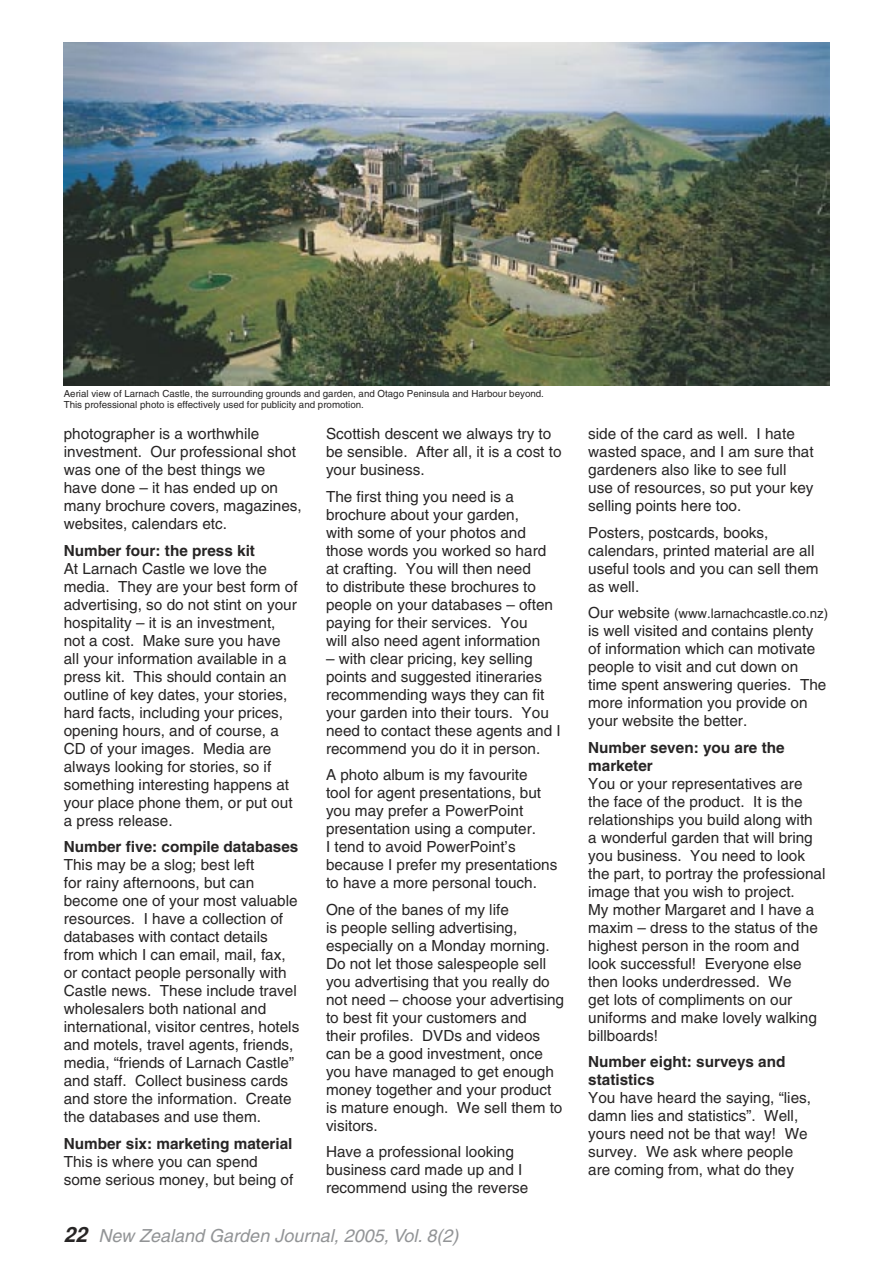
<style>
.page{position:relative;width:893px;height:1263px;background:#fff}
.page>*{position:absolute;margin:0;border:0;box-sizing:border-box;transform-origin:0 0}
.Body_text{font:italic 18px "Helvetica";color:#929496}
.Body_text-2{font:15.3px/18px "Helvetica";color:#272525}
.Body_text_Heading{font:700 15.3px/18px "Helvetica";color:#272525}
.Body_text-3{font:13.2px "Helvetica";color:#272525}
.t1{font:9.75px/11.2px "Helvetica";color:#272525}
.s1{font-weight:700;font-size:21px;color:#272525}
.s2{font-size:15.3px}
</style>
<div class="page">
<img style="left:64px;top:43px;width:766px;height:342px">
<p class="t1" style="left:64px;top:388px;width:482px">Aerial view of Larnach Castle, the surrounding grounds and garden, and Otago Peninsula and Harbour beyond.<br>This professional photo is effectively used for publicity and promotion.</p>
<p class="Body_text-2" style="left:64px;top:425px;width:240px">photographer is a worthwhile investment. Our professional shot was one of the best things we have done – it has ended up on many brochure covers, magazines, websites, calendars etc.</p>
<p class="Body_text_Heading" style="left:64px;top:541px;width:193px">Number four: the press kit</p>
<p class="Body_text-2" style="left:64px;top:559px;width:235px">At Larnach Castle we love the media. They are your best form of advertising, so do not stint on your hospitality – it is an investment, not a cost. Make sure you have all your information available in a press kit. This should contain an outline of key dates, your stories, hard facts, including your prices, opening hours, and of course, a<br>CD of your images. Media are always looking for stories, so if something interesting happens at your place phone them, or put out a press release.</p>
<p class="Body_text_Heading" style="left:64px;top:838px;width:236px">Number five: compile databases</p>
<p class="Body_text-2" style="left:64px;top:856px;width:237px">This may be a slog; best left<br>for rainy afternoons, but can become one of your most valuable resources. I have a collection of databases with contact details from which I can email, mail, fax, or contact people personally with<br>Castle news. These include travel wholesalers both national and international, visitor centres, hotels and motels, travel agents, friends, media, “friends of Larnach Castle” and staff. Collect business cards and store the information. Create the databases and use them.</p>
<p class="Body_text_Heading" style="left:64px;top:1134px;width:230px">Number six: marketing material</p>
<p class="Body_text-2" style="left:64px;top:1152px;width:231px">This is where you can spend some serious money, but being of</p>
<p class="Body_text-2" style="left:326px;top:425px;width:237px">Scottish descent we always try to be sensible. After all, it is a cost to your business.</p>
<p class="Body_text-2" style="left:326px;top:487px;width:229px">The first thing you need is a brochure about your garden,<br>with some of your photos and those words you worked so hard at crafting. You will then need<br>to distribute these brochures to people on your databases – often paying for their services. You<br>will also need agent information</p>
<p class="Body_text-2" style="left:326px;top:649px;width:236px">– with clear pricing, key selling points and suggested itineraries recommending ways they can fit your garden into their tours. You need to contact these agents and I recommend you do it in person.</p>
<p class="Body_text-2" style="left:326px;top:766px;width:233px">A photo album is my favourite<br>tool for agent presentations, but you may prefer a PowerPoint presentation using a computer.<br>I tend to avoid PowerPoint’s because I prefer my presentations to have a more personal touch.</p>
<p class="Body_text-2" style="left:326px;top:900px;width:240px">One of the banes of my life<br>is people selling advertising, especially on a Monday morning.<br>Do not let those salespeople sell you advertising that you really do not need – choose your advertising to best fit your customers and<br>their profiles. DVDs and videos can be a good investment, once you have managed to get enough money together and your product is mature enough. We sell them to visitors.</p>
<p class="Body_text-2" style="left:326px;top:1143px;width:204px">Have a professional looking business card made up and I recommend using the reverse</p>
<p class="Body_text" style="left:64px;top:1225px;width:396px"><span class="s1">22</span> New Zealand Garden Journal, 2005, Vol. 8(2)</p>
<p class="Body_text-2" style="left:588px;top:425px;width:227px">side of the card as well. I hate wasted space, and I am sure that gardeners also like to see full use of resources, so put your key selling points here too.</p>
<p class="Body_text-2" style="left:588px;top:523px;width:232px">Posters, postcards, books, calendars, printed material are all useful tools and you can sell them as well.</p>
<p class="Body_text-3" style="left:588px;top:606px;width:241px"><span class="s2">Our website</span> (www.larnachcastle.co.nz)</p>
<p class="Body_text-2" style="left:588px;top:622px;width:240px">is well visited and contains plenty of information which can motivate people to visit and cut down on time spent answering queries. The more information you provide on your website the better.</p>
<p class="Body_text_Heading" style="left:588px;top:738px;width:198px">Number seven: you are the marketer</p>
<p class="Body_text-2" style="left:588px;top:774px;width:239px">You or your representatives are the face of the product. It is the relationships you build along with<br>a wonderful garden that will bring you business. You need to look the part, to portray the professional image that you wish to project.<br>My mother Margaret and I have a maxim – dress to the status of the highest person in the room and look successful! Everyone else then looks underdressed. We<br>get lots of compliments on our uniforms and make lovely walking billboards!</p>
<p class="Body_text_Heading" style="left:588px;top:1053px;width:199px">Number eight: surveys and statistics</p>
<p class="Body_text-2" style="left:588px;top:1089px;width:224px">You have heard the saying, “lies, damn lies and statistics”. Well, yours need not be that way! We survey. We ask where people are coming from, what do they</p>
</div>
